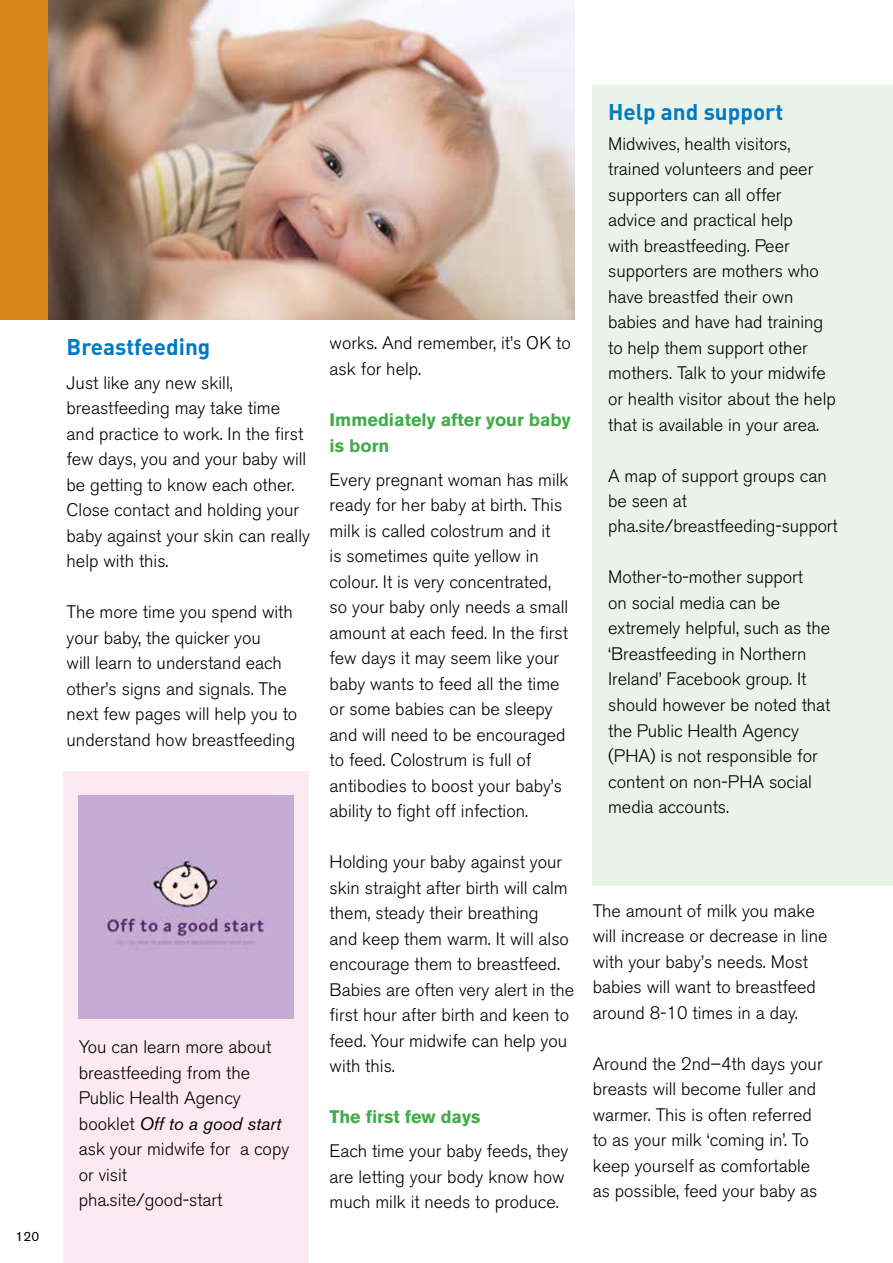
<style>
.page{position:relative;width:893px;height:1263px;background:#fff}
.page>*{position:absolute;margin:0;border:0;box-sizing:border-box;transform-origin:0 0}
.t1{font:22.5px "DIN Bold Alternate";color:#007ac2}
.t2{font:300 18px/25.5px "Akzidenz Grotesk BE";color:#000}
.t3{font:700 18px/25.5px "Akzidenz Grotesk BE";color:#41ad49}
.t4{font:13.5px "Akzidenz Grotesk BE";color:#000}
.s1{font-weight:400;font-style:italic}
</style>
<div class="page">
<img style="left:48px;top:0;width:527px;height:319px">
<div style="left:0;top:0;width:48px;height:319px;background:#d98618"></div>
<div style="left:593px;top:85px;width:300px;height:801px;background:#eaf3e7"></div>
<div style="left:64px;top:772px;width:245px;height:491px;background:#fde9f1"></div>
<img style="left:79px;top:795px;width:214px;height:223px">
<p class="t4" style="left:16px;top:1229px;width:25px">120</p>
<p class="t1" style="left:67px;top:332px;width:145px">Breastfeeding</p>
<p class="t2" style="left:67px;top:370px;width:245px">Just like any new skill, breastfeeding may take time and practice to work. In the first few days, you and your baby will be getting to know each other.<br>Close contact and holding your baby against your skin can really help with this.</p>
<p class="t2" style="left:67px;top:600px;width:232px">The more time you spend with your baby, the quicker you<br>will learn to understand each other’s signs and signals. The next few pages will help you to understand how breastfeeding</p>
<p class="t2" style="left:79px;top:1034px;width:212px">You can learn more about breastfeeding from the<br>Public Health Agency booklet <span class="s1">Off to a good start </span>ask your midwife for a copy or visit<br>pha.site/good-start</p>
<p class="t2" style="left:330px;top:331px;width:243px">works. And remember, it’s OK to ask for help.</p>
<p class="t3" style="left:330px;top:407px;width:243px">Immediately after your baby is born</p>
<p class="t2" style="left:330px;top:467px;width:240px">Every pregnant woman has milk ready for her baby at birth. This milk is called colostrum and it<br>is sometimes quite yellow in colour. It is very concentrated, so your baby only needs a small amount at each feed. In the first few days it may seem like your baby wants to feed all the time or some babies can be sleepy and will need to be encouraged to feed. Colostrum is full of antibodies to boost your baby’s ability to fight off infection.</p>
<p class="t2" style="left:330px;top:849px;width:246px">Holding your baby against your skin straight after birth will calm them, steady their breathing<br>and keep them warm. It will also encourage them to breastfeed.<br>Babies are often very alert in the first hour after birth and keen to feed. Your midwife can help you with this.</p>
<p class="t3" style="left:330px;top:1104px;width:152px">The first few days</p>
<p class="t2" style="left:330px;top:1138px;width:240px">Each time your baby feeds, they are letting your body know how much milk it needs to produce.</p>
<p class="t1" style="left:608px;top:97px;width:177px">Help and support</p>
<p class="t2" style="left:608px;top:131px;width:229px">Midwives, health visitors, trained volunteers and peer supporters can all offer<br>advice and practical help<br>with breastfeeding. Peer supporters are mothers who have breastfed their own babies and have had training to help them support other mothers. Talk to your midwife or health visitor about the help that is available in your area.</p>
<p class="t2" style="left:608px;top:463px;width:231px">A map of support groups can be seen at pha.site/breastfeeding-support</p>
<p class="t2" style="left:608px;top:565px;width:224px">Mother-to-mother support<br>on social media can be extremely helpful, such as the ‘Breastfeeding in Northern<br>Ireland’ Facebook group. It should however be noted that the Public Health Agency (PHA) is not responsible for content on non-PHA social media accounts.</p>
<p class="t2" style="left:593px;top:898px;width:236px">The amount of milk you make will increase or decrease in line with your baby’s needs. Most babies will want to breastfeed around 8-10 times in a day.</p>
<p class="t2" style="left:593px;top:1051px;width:231px">Around the 2nd–4th days your breasts will become fuller and warmer. This is often referred to as your milk ‘coming in’. To keep yourself as comfortable as possible, feed your baby as</p>
</div>
